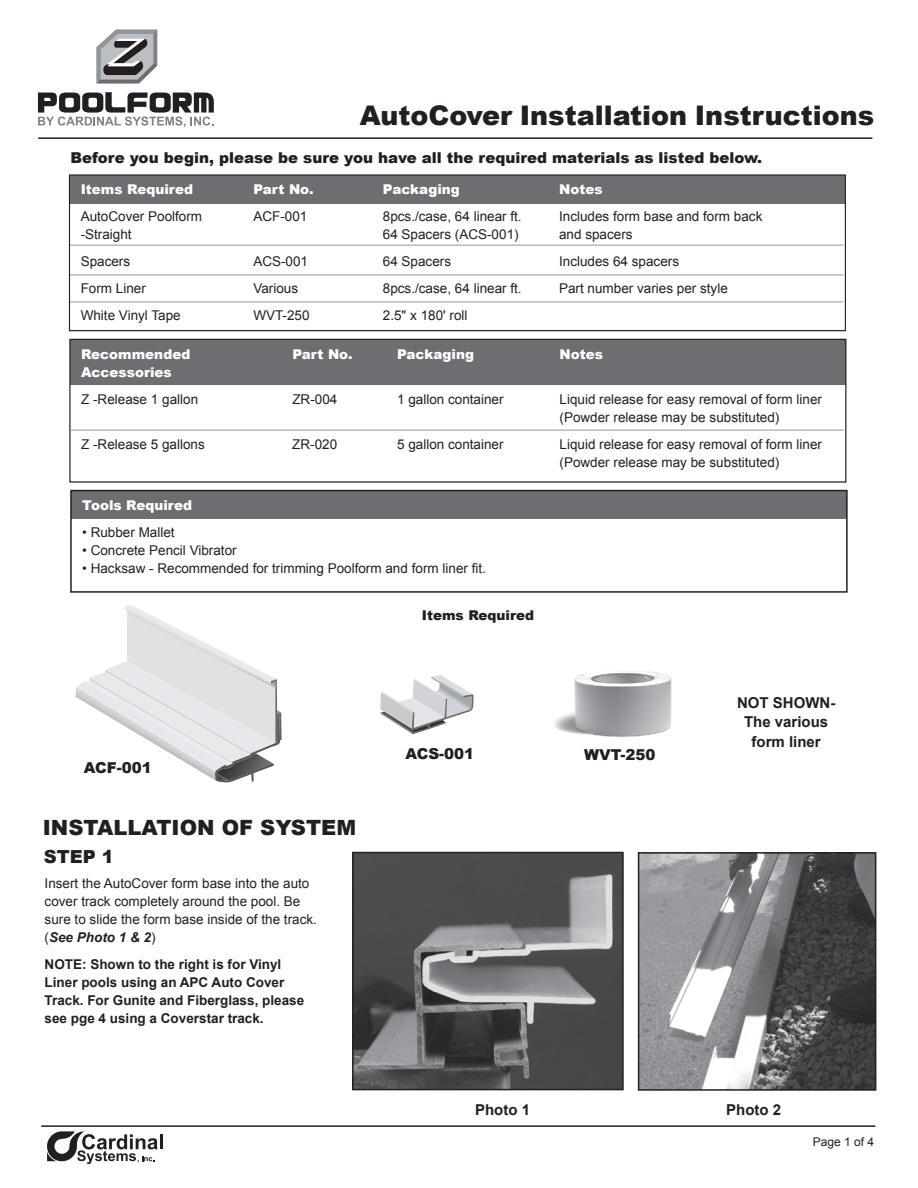
<style>
.page{position:relative;width:918px;height:1188px;background:#fff}
.page>*{position:absolute;margin:0;border:0;box-sizing:border-box;transform-origin:0 0}
.t1{font:900 27px "Arial";color:#231f20}
.t2{font:900 21px "Arial";color:#231f20}
.t3{font:900 18px "Arial";color:#231f20}
.t4{font:900 15px "Arial";color:#231f20}
.t5{font:700 15px/19.5px "Arial";color:#231f20;text-align:center}
.t6{font:13.5px/18px "Arial";color:#231f20}
.t7{font:700 13.5px/18px "Arial";color:#231f20}
.t8{font:900 13.5px "Arial";color:#fff}
.t9{font:900 13.5px "Arial";color:#231f20}
.t10{font:12px "Arial";color:#231f20}
.s1{font-weight:700;font-style:italic}
</style>
<div class="page">
<hr style="left:38px;top:137px;width:834px;height:2px;background:#231f20">
<svg style="left:97px;top:30px;width:60px;height:53px"></svg>
<svg style="left:38px;top:92px;width:176px;height:35px"></svg>
<div style="left:69px;top:175px;width:776px;height:28px;background:#6d6e71"></div>
<hr style="left:69px;top:245px;width:774px;height:1px;background:#939598">
<hr style="left:70px;top:275px;width:773px;height:1px;background:#939598">
<hr style="left:70px;top:302px;width:773px;height:1px;background:#939598">
<div style="left:69px;top:174px;width:777px;height:157px;border:1px solid #231f20"></div>
<div style="left:70px;top:339px;width:776px;height:46px;background:#6d6e71"></div>
<div style="left:69px;top:339px;width:777px;height:144px;border:1px solid #231f20"></div>
<hr style="left:70px;top:430px;width:774px;height:1px;background:#939598">
<div style="left:71px;top:491px;width:776px;height:28px;background:#6d6e71"></div>
<div style="left:70px;top:490px;width:778px;height:103px;border:2px solid #231f20"></div>
<hr style="left:41px;top:1125px;width:834px;height:2px;background:#231f20">
<hr style="left:160px;top:1134px;width:3px;height:15px;background:#231f20">
<svg style="left:47px;top:1131px;width:111px;height:33px"></svg>
<img style="left:554px;top:671px;width:118px;height:66px">
<svg style="left:76px;top:605px;width:206px;height:177px"></svg>
<svg style="left:380px;top:675px;width:94px;height:59px"></svg>
<img style="left:355px;top:855px;width:266px;height:232px">
<div style="left:352px;top:852px;width:272px;height:238px;border:2px solid #231f20"></div>
<img style="left:641px;top:855px;width:232px;height:233px">
<div style="left:638px;top:852px;width:238px;height:239px;border:2px solid #231f20"></div>
<h1 class="t1" style="left:360px;top:95px;width:516px">AutoCover Installation Instructions</h1>
<p class="t4" style="left:71px;top:147px;width:693px">Before you begin, please be sure you have all the required materials as listed below.</p>
<p class="t8" style="left:81px;top:180px;width:114px">Items Required</p>
<p class="t8" style="left:253px;top:180px;width:62px">Part No.</p>
<p class="t8" style="left:383px;top:180px;width:79px">Packaging</p>
<p class="t8" style="left:559px;top:180px;width:45px">Notes</p>
<p class="t6" style="left:81px;top:208px;width:123px">AutoCover Poolform</p>
<p class="t6" style="left:253px;top:208px;width:56px">ACF-001</p>
<p class="t6" style="left:383px;top:208px;width:140px">8pcs./case, 64 linear ft.</p>
<p class="t6" style="left:559px;top:208px;width:205px">Includes form base and form back</p>
<p class="t6" style="left:81px;top:226px;width:53px">-Straight</p>
<p class="t6" style="left:383px;top:226px;width:137px">64 Spacers (ACS-001)</p>
<p class="t6" style="left:559px;top:226px;width:75px">and spacers</p>
<p class="t6" style="left:81px;top:253px;width:51px">Spacers</p>
<p class="t6" style="left:253px;top:253px;width:56px">ACS-001</p>
<p class="t6" style="left:383px;top:253px;width:70px">64 Spacers</p>
<p class="t6" style="left:559px;top:253px;width:122px">Includes 64 spacers</p>
<p class="t6" style="left:81px;top:280px;width:67px">Form Liner</p>
<p class="t6" style="left:253px;top:280px;width:46px">Various</p>
<p class="t6" style="left:383px;top:280px;width:140px">8pcs./case, 64 linear ft.</p>
<p class="t6" style="left:559px;top:280px;width:170px">Part number varies per style</p>
<p class="t6" style="left:81px;top:307px;width:102px">White Vinyl Tape</p>
<p class="t6" style="left:253px;top:307px;width:58px">WVT-250</p>
<p class="t6" style="left:383px;top:307px;width:86px">2.5" x 180' roll</p>
<p class="t8" style="left:81px;top:344px;width:111px">Recommended</p>
<p class="t8" style="left:292px;top:344px;width:62px">Part No.</p>
<p class="t8" style="left:397px;top:344px;width:79px">Packaging</p>
<p class="t8" style="left:560px;top:344px;width:45px">Notes</p>
<p class="t8" style="left:81px;top:362px;width:92px">Accessories</p>
<p class="t6" style="left:81px;top:390px;width:119px">Z -Release 1 gallon</p>
<p class="t6" style="left:292px;top:390px;width:47px">ZR-004</p>
<p class="t6" style="left:397px;top:390px;width:108px">1 gallon container</p>
<p class="t6" style="left:560px;top:390px;width:264px">Liquid release for easy removal of form liner (Powder release may be substituted)</p>
<p class="t6" style="left:81px;top:435px;width:125px">Z -Release 5 gallons</p>
<p class="t6" style="left:292px;top:435px;width:47px">ZR-020</p>
<p class="t6" style="left:397px;top:435px;width:108px">5 gallon container</p>
<p class="t6" style="left:560px;top:435px;width:264px">Liquid release for easy removal of form liner (Powder release may be substituted)</p>
<p class="t8" style="left:82px;top:495px;width:111px">Tools Required</p>
<p class="t6" style="left:82px;top:523px;width:94px">• Rubber Mallet</p>
<p class="t6" style="left:82px;top:541px;width:156px">• Concrete Pencil Vibrator</p>
<p class="t6" style="left:82px;top:559px;width:405px">• Hacksaw - Recommended for trimming Poolform and form liner fit.</p>
<p class="t4" style="left:84px;top:757px;width:70px">ACF-001</p>
<h2 class="t2" style="left:43px;top:812px;width:315px">INSTALLATION OF SYSTEM</h2>
<h3 class="t3" style="left:44px;top:843px;width:71px">STEP 1</h3>
<p class="t6" style="left:45px;top:874px;width:274px">Insert the AutoCover form base into the auto cover track completely around the pool. Be sure to slide the form base inside of the track. (<span class="s1">See Photo 1 &amp; 2</span>)</p>
<p class="t7" style="left:45px;top:956px;width:261px">NOTE: Shown to the right is for Vinyl Liner pools using an APC Auto Cover Track. For Gunite and Fiberglass, please see pge 4 using a Coverstar track.</p>
<p class="t9" style="left:422px;top:605px;width:114px">Items Required</p>
<p class="t4" style="left:405px;top:743px;width:70px">ACS-001</p>
<p class="t4" style="left:584px;top:744px;width:73px">WVT-250</p>
<p class="t5" style="left:737px;top:693px;width:100px">NOT SHOWN-<br>The various form liner</p>
<p class="t5" style="left:475px;top:1100px;width:57px">Photo 1</p>
<p class="t5" style="left:726px;top:1100px;width:57px">Photo 2</p>
<p class="t10" style="left:813px;top:1134px;width:63px">Page 1 of 4</p>
</div>
